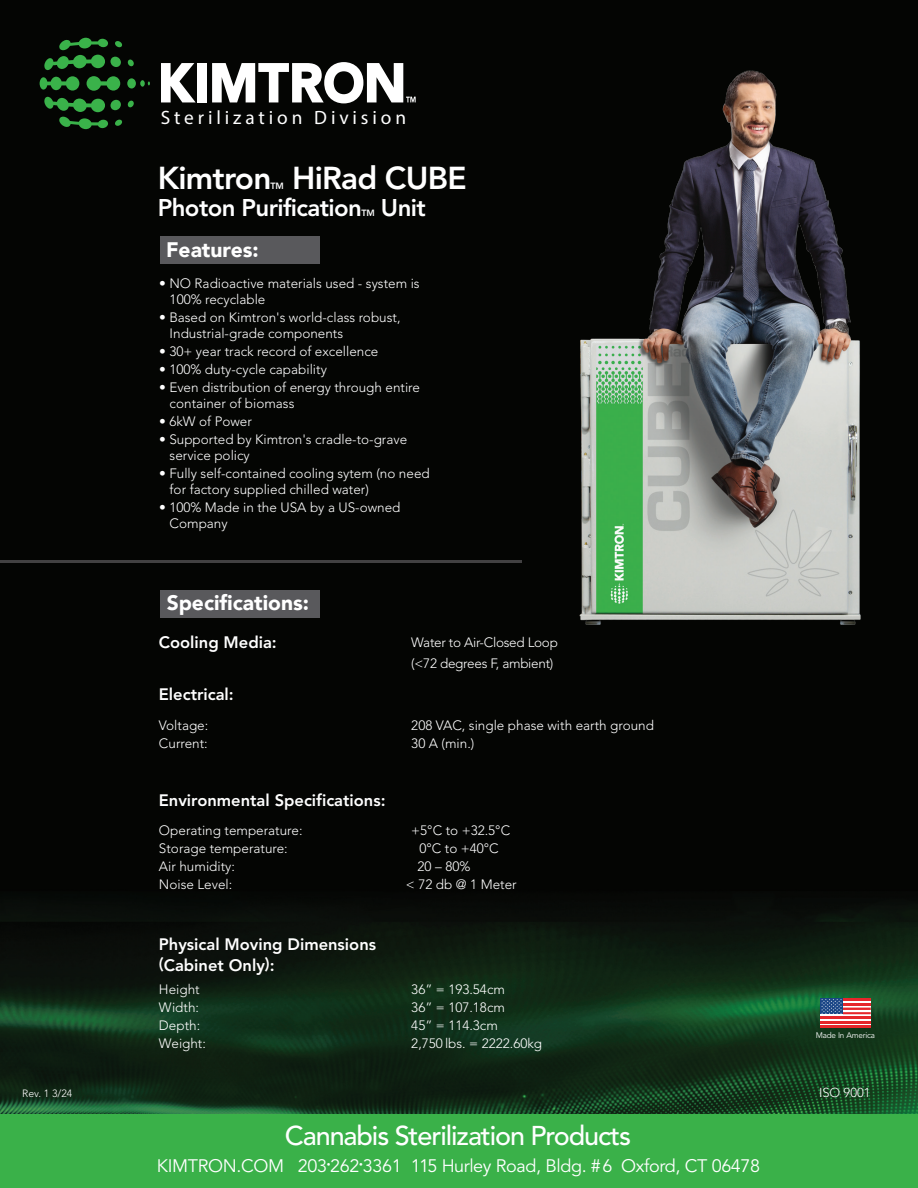
<style>
.page{position:relative;width:918px;height:1188px;background:#fff}
.page>*{position:absolute;margin:0;border:0;box-sizing:border-box;transform-origin:0 0}
.t1{font:800 31.5px "Avenir";letter-spacing:-.025em;color:#fff}
.t2{font:500 27px "Avenir";letter-spacing:-.04em;color:#fff}
.t3{font:800 24px "Avenir";letter-spacing:-.025em;color:#fff}
.t4{font:900 21px "Avenir";color:#fff}
.t5{font:19.35px "Myriad Pro";letter-spacing:.2em;color:#fff}
.t6{font:18px "Avenir";letter-spacing:-.02em;color:#fff}
.t7{font:800 16.5px/21px "Avenir";color:#fff}
.t8{font:300 13.5px/18px "Avenir";color:#fff}
.t9{font:300 13.5px/21px "Avenir";letter-spacing:-.02em;color:#fff}
.t10{font:300 12.9px "Avenir";color:#fff}
.t11{font:300 10.5px "Avenir";color:#fff}
.t12{font:800 9px "Avenir";color:#fff}
.t13{font:8.1px "Avenir";letter-spacing:-.02em;color:#fff}
</style>
<div class="page">
<img style="left:0;top:0;width:918px;height:1115px">
<svg style="left:820px;top:1001px;width:51px;height:25px"></svg>
<hr style="left:843px;top:998px;width:28px;height:3px;background:#e6262b">
<hr style="left:843px;top:1003px;width:28px;height:2px;background:#e6262b">
<hr style="left:843px;top:1008px;width:28px;height:2px;background:#e6262b">
<hr style="left:843px;top:1012px;width:28px;height:2px;background:#e6262b">
<hr style="left:820px;top:1017px;width:51px;height:2px;background:#e6262b">
<hr style="left:820px;top:1021px;width:51px;height:3px;background:#e6262b">
<hr style="left:820px;top:1026px;width:51px;height:2px;background:#e6262b">
<div style="left:820px;top:998px;width:23px;height:16px;background:#1a4686"></div>
<svg style="left:821px;top:999px;width:21px;height:15px"></svg>
<div style="left:0;top:1115px;width:918px;height:73px;background:#3ab149"></div>
<hr style="left:0;top:560px;width:522px;height:3px;background:#424142">
<div style="left:160px;top:590px;width:159px;height:28px;background:#59595c"></div>
<div style="left:160px;top:236px;width:159px;height:27px;background:#59595c"></div>
<svg style="left:161px;top:63px;width:35px;height:39px"></svg>
<div style="left:197px;top:63px;width:10px;height:39px;background:#fff"></div>
<svg style="left:212px;top:62px;width:204px;height:41px"></svg>
<div style="left:115px;top:41px;width:7px;height:6px;background:#3ab24a;border-radius:50%"></div>
<svg style="left:40px;top:76px;width:39px;height:15px"></svg>
<svg style="left:87px;top:76px;width:33px;height:15px"></svg>
<svg style="left:127px;top:78px;width:9px;height:11px"></svg>
<svg style="left:140px;top:80px;width:10px;height:7px"></svg>
<svg style="left:44px;top:38px;width:64px;height:32px;background:#1a4c20"></svg>
<div style="left:110px;top:56px;width:11px;height:11px;background:#3ab24a;border-radius:50%"></div>
<div style="left:128px;top:59px;width:6px;height:7px;background:#3ab24a;border-radius:50%"></div>
<div style="left:115px;top:119px;width:7px;height:7px;background:#3ab24a;border-radius:50%"></div>
<svg style="left:44px;top:97px;width:64px;height:32px;background:#1a4c20"></svg>
<div style="left:110px;top:100px;width:11px;height:10px;background:#3ab24a;border-radius:50%"></div>
<div style="left:128px;top:100px;width:6px;height:8px;background:#3ab24a;border-radius:50%"></div>
<img style="left:556px;top:0;width:322px;height:671px">
<p class="t11" style="left:22px;top:1087px;width:52px">Rev. 1 3/24</p>
<h3 class="t5" style="left:161px;top:105px;width:247px">Sterilization Division</h3>
<h1 class="t1" style="left:292px;top:160px;width:176px">HiRad CUBE</h1>
<h3 class="t3" style="left:158px;top:194px;width:206px">Photon Purification</h3>
<h1 class="t1" style="left:158px;top:160px;width:115px">Kimtron</h1>
<p class="t12" style="left:271px;top:181px;width:15px">TM</p>
<p class="t12" style="left:361px;top:208px;width:15px">TM</p>
<h3 class="t3" style="left:381px;top:194px;width:46px">Unit</h3>
<h3 class="t4" style="left:166px;top:232px;width:94px">Features:</h3>
<p class="t8" style="left:170px;top:275px;width:252px;line-height:16px;text-indent:-11px">• NO Radioactive materials used - system is<br>100% recyclable</p>
<p class="t8" style="left:170px;top:310px;width:232px;line-height:16px;text-indent:-11px">• Based on Kimtron's world-class robust,<br>Industrial-grade components</p>
<p class="t8" style="left:159px;top:343px;width:221px">• 30+ year track record of excellence</p>
<p class="t8" style="left:159px;top:361px;width:169px">• 100% duty-cycle capability</p>
<p class="t8" style="left:170px;top:380px;width:252px;line-height:16px;text-indent:-11px">• Even distribution of energy through entire container of biomass</p>
<p class="t8" style="left:159px;top:413px;width:94px">• 6kW of Power</p>
<p class="t8" style="left:170px;top:432px;width:239px;line-height:16px;text-indent:-11px">• Supported by Kimtron's cradle-to-grave service policy</p>
<p class="t8" style="left:170px;top:466px;width:262px;line-height:16px;text-indent:-11px">• Fully self-contained cooling sytem (no need for factory supplied chilled water)</p>
<p class="t8" style="left:170px;top:500px;width:232px;line-height:16px;text-indent:-11px">• 100% Made in the USA by a US-owned<br>Company</p>
<h3 class="t4" style="left:167px;top:584px;width:144px">Specifications:</h3>
<p class="t7" style="left:159px;top:632px;width:119px">Cooling Media:</p>
<p class="t7" style="left:159px;top:684px;width:76px">Electrical:</p>
<p class="t8" style="left:159px;top:716px;width:51px">Voltage:<br>Current:</p>
<p class="t8" style="left:411px;top:716px;width:244px">208 VAC, single phase with earth ground<br>30 A (min.)</p>
<p class="t9" style="left:411px;top:632px;width:148px">Water to Air-Closed Loop (&lt;72 degrees F, ambient)</p>
<p class="t7" style="left:159px;top:790px;width:228px">Environmental Specifications:</p>
<p class="t8" style="left:159px;top:822px;width:145px">Operating temperature:<br>Storage temperature:<br>Air humidity:<br>Noise Level:</p>
<p class="t8" style="left:411px;top:822px;width:100px">+5°C to +32.5°C</p>
<p class="t8" style="left:419px;top:840px;width:81px">0°C to +40°C</p>
<p class="t8" style="left:418px;top:858px;width:54px">20 – 80%</p>
<p class="t8" style="left:406px;top:876px;width:112px">&lt; 72 db @ 1 Meter</p>
<p class="t7" style="left:159px;top:934px;width:219px">Physical Moving Dimensions (Cabinet Only):</p>
<p class="t8" style="left:159px;top:980px;width:49px">Height<br>Width:<br>Depth:<br>Weight:</p>
<p class="t8" style="left:411px;top:980px;width:132px">36” = 193.54cm<br>36” = 107.18cm<br>45” = 114.3cm<br>2,750 lbs. = 2222.60kg</p>
<h2 class="t2" style="left:285px;top:1120px;width:348px">Cannabis Sterilization Products</h2>
<h3 class="t6" style="left:157px;top:1155px;width:605px">KIMTRON.COM 203<sup>•</sup>262<sup>•</sup>3361 115 Hurley Road, Bldg. #6 Oxford, CT 06478</h3>
<p class="t13" style="left:816px;top:1031px;width:61px">Made In America</p>
<p class="t10" style="left:819px;top:1085px;width:53px">ISO 9001</p>
</div>
